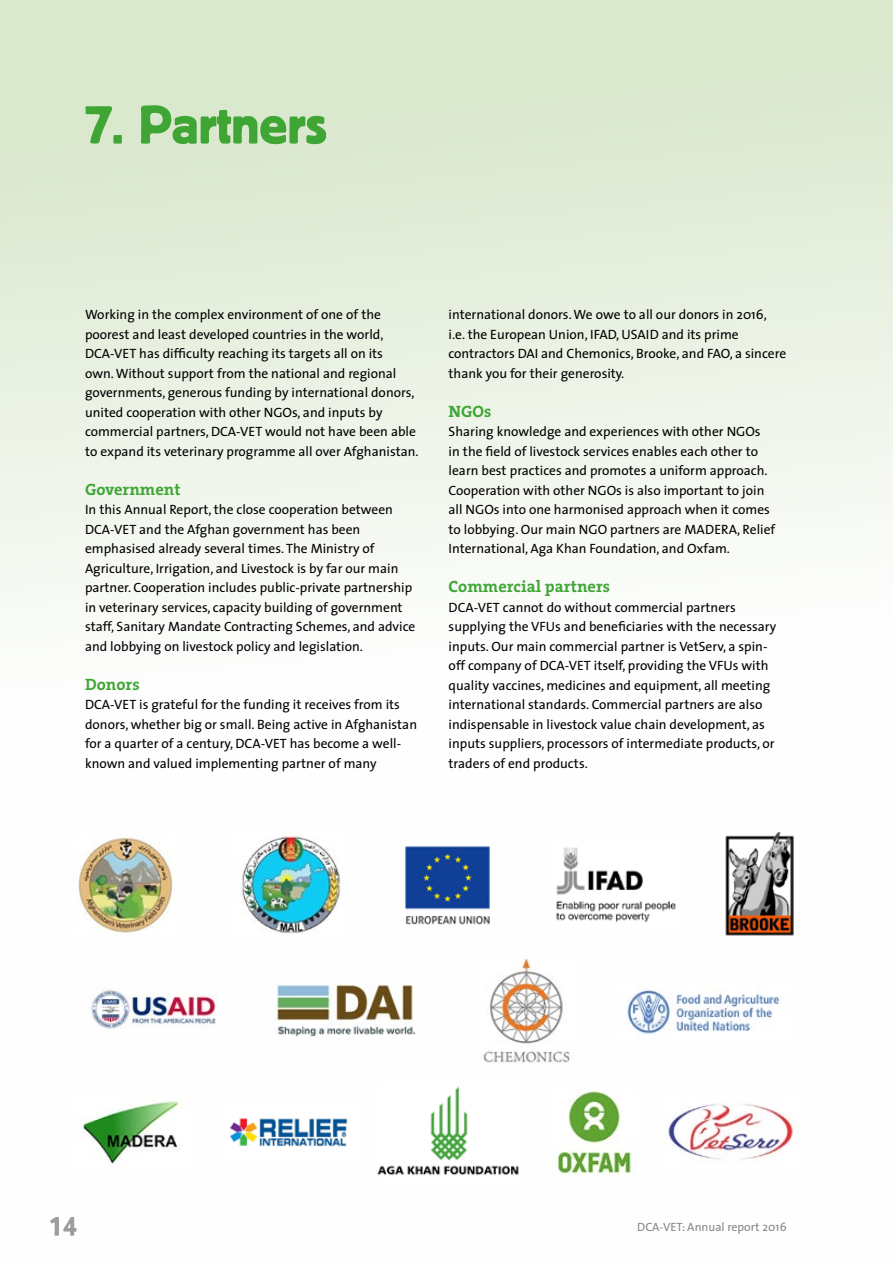
<style>
.page{position:relative;width:893px;height:1263px;background:#fff}
.page>*{position:absolute;margin:0;border:0;box-sizing:border-box;transform-origin:0 0}
.t1{font:700 16.5px "The Serif";color:#3fa535}
.t2{font:13.5px/19.5px "The Sans";color:#000}
.t3{font:12px "The Sans";color:#878787}
</style>
<div class="page">
<div style="left:0;top:0;width:893px;height:1263px;background:linear-gradient(to bottom,#deead3,#fff)"></div>
<img style="left:620px;top:981px;width:170px;height:59px">
<img style="left:548px;top:839px;width:136px;height:91px">
<img style="left:377px;top:1083px;width:143px;height:97px">
<img style="left:480px;top:957px;width:96px;height:108px">
<img style="left:220px;top:1104px;width:138px;height:55px">
<img style="left:721px;top:831px;width:76px;height:107px">
<img style="left:276px;top:984px;width:141px;height:54px">
<img style="left:71px;top:1092px;width:119px;height:79px">
<img style="left:662px;top:1096px;width:138px;height:72px">
<img style="left:75px;top:834px;width:101px;height:101px">
<img style="left:402px;top:843px;width:90px;height:83px">
<img style="left:235px;top:831px;width:109px;height:107px">
<img style="left:89px;top:987px;width:130px;height:47px">
<svg style="left:85px;top:105px;width:241px;height:39px;background:#95ca8a"></svg>
<img style="left:552px;top:1089px;width:84px;height:85px">
<svg style="left:50px;top:1217px;width:27px;height:19px"></svg>
<p class="t2" style="left:85px;top:304px;width:335px">Working in the complex environment of one of the poorest and least developed countries in the world, DCA-VET has difficulty reaching its targets all on its<br>own. Without support from the national and regional governments, generous funding by international donors, united cooperation with other NGOs, and inputs by commercial partners, DCA-VET would not have been able to expand its veterinary programme all over Afghanistan.</p>
<p class="t1" style="left:85px;top:475px;width:97px">Government</p>
<p class="t2" style="left:85px;top:499px;width:332px">In this Annual Report, the close cooperation between DCA-VET and the Afghan government has been emphasised already several times. The Ministry of Agriculture, Irrigation, and Livestock is by far our main partner. Cooperation includes public-private partnership in veterinary services, capacity building of government staff, Sanitary Mandate Contracting Schemes, and advice and lobbying on livestock policy and legislation.</p>
<p class="t1" style="left:85px;top:670px;width:56px">Donors</p>
<p class="t2" style="left:85px;top:694px;width:334px">DCA-VET is grateful for the funding it receives from its donors, whether big or small. Being active in Afghanistan for a quarter of a century, DCA-VET has become a well&shy;known and valued implementing partner of many</p>
<p class="t2" style="left:449px;top:304px;width:339px">international donors. We owe to all our donors in 2016, i.e. the European Union, IFAD, USAID and its prime contractors DAI and Chemonics, Brooke, and FAO, a sincere thank you for their generosity.</p>
<p class="t1" style="left:449px;top:397px;width:44px">NGOs</p>
<p class="t2" style="left:449px;top:421px;width:328px">Sharing knowledge and experiences with other NGOs in the field of livestock services enables each other to learn best practices and promotes a uniform approach.<br>Cooperation with other NGOs is also important to join all NGOs into one harmonised approach when it comes to lobbying. Our main NGO partners are MADERA, Relief International, Aga Khan Foundation, and Oxfam.</p>
<p class="t1" style="left:449px;top:573px;width:163px">Commercial partners</p>
<p class="t2" style="left:449px;top:597px;width:329px">DCA-VET cannot do without commercial partners supplying the VFUs and beneficiaries with the necessary inputs. Our main commercial partner is VetServ, a spin&shy;off company of DCA-VET itself, providing the VFUs with quality vaccines, medicines and equipment, all meeting international standards. Commercial partners are also indispensable in livestock value chain development, as inputs suppliers, processors of intermediate products, or traders of end products.</p>
<p class="t3" style="left:637px;top:1217px;width:151px">DCA-VET: Annual report 2016</p>
</div>
